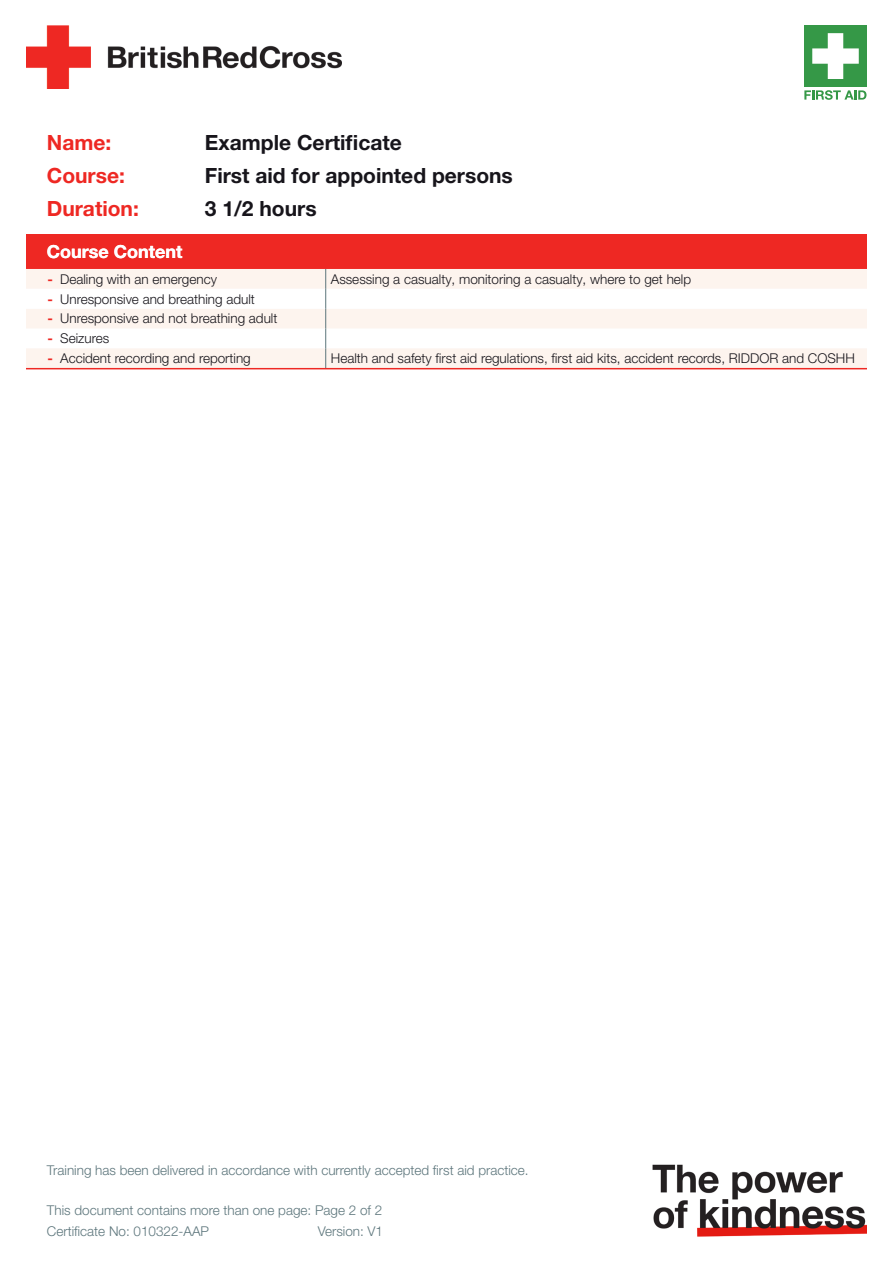
<style>
.page{position:relative;width:893px;height:1263px;background:#fff}
.page>*{position:absolute;margin:0;border:0;box-sizing:border-box;transform-origin:0 0}
.Details_-_Black{font:700 21px "Helvetica Neue LT Pro";color:#17151b}
.t1{font:700 21px/33px "Helvetica Neue LT Pro";color:#ee2823}
.t2{font:700 18px "Helvetica Neue LT Pro";color:#fff}
.Course_Content_-_Des{font:300 13.5px "Helvetica Neue LT Pro";color:#17151b}
.t3{font:300 13.5px "Helvetica Neue LT Pro";color:#5d767c}
.s1{font-weight:700;color:#ee2823}
</style>
<div class="page">
<div style="left:804px;top:26px;width:62px;height:61px;background:#359847"></div>
<svg style="left:804px;top:90px;width:62px;height:10px"></svg>
<svg style="left:812px;top:33px;width:47px;height:46px"></svg>
<img style="left:26px;top:25px;width:315px;height:64px">
<img style="left:652px;top:1164px;width:215px;height:73px">
<div style="left:0;top:235px;width:893px;height:34px;background:#ee2823"></div>
<svg style="left:26px;top:269px;width:841px;height:99px"></svg>
<hr style="left:13px;top:368px;width:867px;height:1px;background:#ee2823">
<div style="left:0;top:162px;width:26px;height:1101px;background:#fff"></div>
<div style="left:867px;top:198px;width:26px;height:1065px;background:#fff"></div>
<h1 class="t1" style="left:47px;top:125px;width:94px">Name:<br>Course:<br>Duration:</h1>
<p class="t2" style="left:47px;top:241px;width:137px">Course Content</p>
<p class="Details_-_Black" style="left:205px;top:129px;width:199px">Example Certificate</p>
<p class="Details_-_Black" style="left:205px;top:162px;width:309px">First aid for appointed persons</p>
<p class="Details_-_Black" style="left:205px;top:195px;width:113px">3 1/2 hours</p>
<p class="Course_Content_-_Des" style="left:47px;top:271px;width:171px"><span class="s1">-</span> Dealing with an emergency</p>
<p class="Course_Content_-_Des" style="left:331px;top:271px;width:362px">Assessing a casualty, monitoring a casualty, where to get help</p>
<p class="Course_Content_-_Des" style="left:47px;top:290px;width:209px"><span class="s1">-</span> Unresponsive and breathing adult</p>
<p class="Course_Content_-_Des" style="left:47px;top:310px;width:232px"><span class="s1">-</span> Unresponsive and not breathing adult</p>
<p class="Course_Content_-_Des" style="left:47px;top:330px;width:63px"><span class="s1">-</span> Seizures</p>
<p class="Course_Content_-_Des" style="left:47px;top:350px;width:205px"><span class="s1">-</span> Accident recording and reporting</p>
<p class="Course_Content_-_Des" style="left:331px;top:350px;width:526px">Health and safety first aid regulations, first aid kits, accident records, RIDDOR and COSHH</p>
<p class="t3" style="left:47px;top:1162px;width:483px">Training has been delivered in accordance with currently accepted first aid practice.</p>
<p class="t3" style="left:47px;top:1202px;width:337px">This document contains more than one page: Page 2 of 2</p>
<p class="t3" style="left:318px;top:1223px;width:67px">Version: V1</p>
<p class="t3" style="left:47px;top:1223px;width:164px">Certificate No: 010322-AAP</p>
</div>
